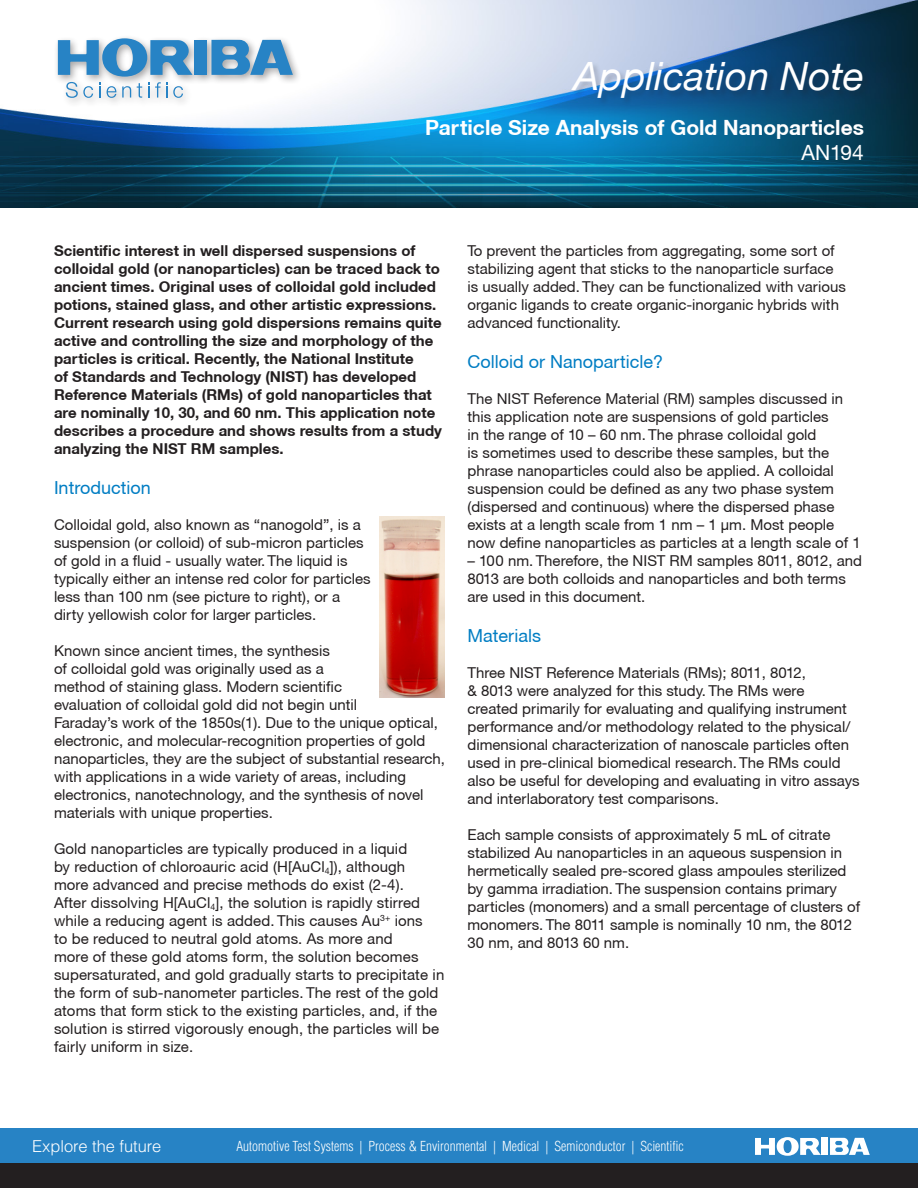
<style>
.page{position:relative;width:918px;height:1188px;background:#fff}
.page>*{position:absolute;margin:0;border:0;box-sizing:border-box;transform-origin:0 0}
.t1{font:italic 39px "Helvetica Neue LT";color:#fff}
.t2{font:italic 100 36px "Helvetica Neue LT";color:#fff;scale:1.25 1}
.t3{font:700 21px "Helvetica Neue CE";color:#fff}
.t4{font:21px "Helvetica Neue CE";color:#fff}
.t5{font:18px "Helvetica Neue CE";color:#007dc3}
.t6{font:300 16.5px "Helvetica LT Std";color:#fff}
.t7{font:15px/18px "Helvetica Neue CE";color:#231f20}
.t8{font:700 15px/18px "Helvetica Neue CE";color:#231f20}
.t9{font:300 condensed 13.5px "Helvetica LT Std";color:#fff}
</style>
<div class="page">
<div style="left:0;top:1128px;width:918px;height:35px;background:#2783c5"></div>
<div style="left:0;top:1163px;width:918px;height:25px;background:#231f20"></div>
<img style="left:755px;top:1138px;width:20px;height:17px">
<img style="left:777px;top:1137px;width:51px;height:19px">
<img style="left:830px;top:1138px;width:40px;height:17px">
<img style="left:0;top:0;width:918px;height:207px">
<div style="left:54px;top:34px;width:248px;height:74px;background:#231f20;opacity:.4"></div>
<div style="left:195px;top:40px;width:12px;height:35px;background:#2783c5"></div>
<svg style="left:211px;top:40px;width:82px;height:35px;background:#609ecb"></svg>
<svg style="left:58px;top:38px;width:135px;height:60px"></svg>
<div style="left:572px;top:62px;width:299px;height:44px;background:#231f20;opacity:.2"></div>
<img style="left:380px;top:516px;width:64px;height:182px">
<p class="t1" style="left:574px;top:52px;width:292px">Application Note</p>
<p class="t2" style="left:556px;top:72px;width:248px">Application Note</p>
<p class="t3" style="left:425px;top:114px;width:440px">Particle Size Analysis of Gold Nanoparticles</p>
<p class="t4" style="left:801px;top:140px;width:64px">AN194</p>
<p class="t8" style="left:54px;top:242px;width:389px">Scientific interest in well dispersed suspensions of colloidal gold (or nanoparticles) can be traced back to ancient times. Original uses of colloidal gold included potions, stained glass, and other artistic expressions.<br>Current research using gold dispersions remains quite active and controlling the size and morphology of the particles is critical. Recently, the National Institute<br>of Standards and Technology (NIST) has developed Reference Materials (RMs) of gold nanoparticles that are nominally 10, 30, and 60 nm. This application note describes a procedure and shows results from a study analyzing the NIST RM samples.</p>
<p class="t5" style="left:54px;top:477px;width:98px">Introduction</p>
<p class="t7" style="left:54px;top:516px;width:318px">Colloidal gold, also known as “nanogold”, is a suspension (or colloid) of sub-micron particles of gold in a fluid - usually water. The liquid is typically either an intense red color for particles less than 100 nm (see picture to right), or a dirty yellowish color for larger particles.</p>
<p class="t7" style="left:54px;top:642px;width:393px">Known since ancient times, the synthesis<br>of colloidal gold was originally used as a<br>method of staining glass. Modern scientific<br>evaluation of colloidal gold did not begin until<br>Faraday’s work of the 1850s(1). Due to the unique optical, electronic, and molecular-recognition properties of gold nanoparticles, they are the subject of substantial research, with applications in a wide variety of areas, including electronics, nanotechnology, and the synthesis of novel materials with unique properties.</p>
<p class="t7" style="left:54px;top:840px;width:392px">Gold nanoparticles are typically produced in a liquid<br>by reduction of chloroauric acid (H[AuCl<sub>4</sub>]), although<br>more advanced and precise methods do exist (2-4).<br>After dissolving H[AuCl<sub>4</sub>], the solution is rapidly stirred while a reducing agent is added. This causes Au<sup>3+</sup> ions<br>to be reduced to neutral gold atoms. As more and<br>more of these gold atoms form, the solution becomes supersaturated, and gold gradually starts to precipitate in the form of sub-nanometer particles. The rest of the gold atoms that form stick to the existing particles, and, if the solution is stirred vigorously enough, the particles will be fairly uniform in size.</p>
<p class="t7" style="left:468px;top:242px;width:380px">To prevent the particles from aggregating, some sort of stabilizing agent that sticks to the nanoparticle surface is usually added. They can be functionalized with various organic ligands to create organic-inorganic hybrids with advanced functionality.</p>
<p class="t5" style="left:468px;top:351px;width:197px">Colloid or Nanoparticle?</p>
<p class="t7" style="left:468px;top:390px;width:395px">The NIST Reference Material (RM) samples discussed in this application note are suspensions of gold particles<br>in the range of 10 – 60 nm. The phrase colloidal gold<br>is sometimes used to describe these samples, but the phrase nanoparticles could also be applied. A colloidal suspension could be defined as any two phase system (dispersed and continuous) where the dispersed phase exists at a length scale from 1 nm – 1 µm. Most people now define nanoparticles as particles at a length scale of 1</p>
<p class="t7" style="left:468px;top:552px;width:396px">– 100 nm. Therefore, the NIST RM samples 8011, 8012, and<br>8013 are both colloids and nanoparticles and both terms are used in this document.</p>
<p class="t5" style="left:468px;top:624px;width:75px">Materials</p>
<p class="t7" style="left:468px;top:663px;width:394px">Three NIST Reference Materials (RMs); 8011, 8012,<br>&amp; 8013 were analyzed for this study. The RMs were<br>created primarily for evaluating and qualifying instrument performance and/or methodology related to the physical/ dimensional characterization of nanoscale particles often used in pre-clinical biomedical research. The RMs could also be useful for developing and evaluating in vitro assays and interlaboratory test comparisons.</p>
<p class="t7" style="left:468px;top:825px;width:394px">Each sample consists of approximately 5 mL of citrate stabilized Au nanoparticles in an aqueous suspension in hermetically sealed pre-scored glass ampoules sterilized by gamma irradiation. The suspension contains primary particles (monomers) and a small percentage of clusters of monomers. The 8011 sample is nominally 10 nm, the 8012<br>30 nm, and 8013 60 nm.</p>
<p class="t6" style="left:32px;top:1136px;width:131px">Explore the future</p>
<p class="t9" style="left:237px;top:1138px;width:449px">Automotive Test Systems | Process &amp; Environmental | Medical | Semiconductor | Scientific</p>
</div>
